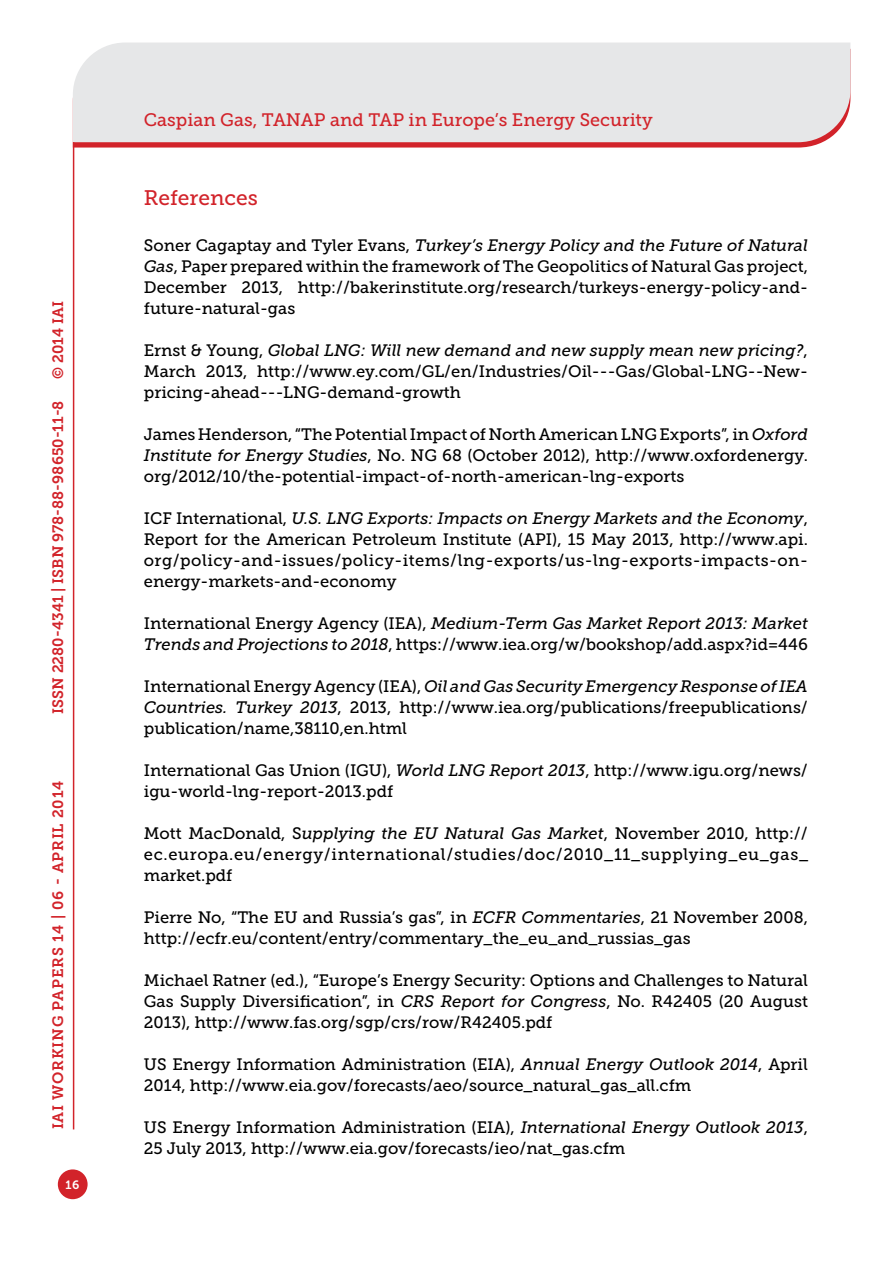
<style>
.page{position:relative;width:893px;height:1263px;background:#fff}
.page>*{position:absolute;margin:0;border:0;box-sizing:border-box;transform-origin:0 0}
.t1{font:21px "Museo Slab 500";color:#d2232a}
.t2{font:18px "Museo Slab 500";color:#d2232a}
.t3{font:16.5px/21px "Museo Slab 500";color:#000;text-align:justify}
.t4{font:15px "Museo Slab 700";color:#d2232a}
.t5{font:15px "Museo Slab 700";letter-spacing:.05em;color:#d2232a}
.t6{font:12px "Museo Slab 700";color:#fff}
.s1{font-style:italic}
</style>
<div class="page">
<svg style="left:74px;top:142px;width:749px;height:6px;background:#d63d43"></svg>
<div style="left:73px;top:43px;width:777px;height:99px;background:#e6e7e8"></div>
<div style="left:58px;top:1169px;width:30px;height:30px;background:#d2232a;border-radius:50%"></div>
<hr style="left:73px;top:142px;width:1px;height:987px;background:#d2232a">
<p class="t4" style="left:50px;top:379px;width:79px;rotate:-90deg">© 2014 IAI</p>
<p class="t4" style="left:49px;top:714px;width:315px;rotate:-90deg">ISSN 2280-4341 | ISBN 978-88-98650-11-8</p>
<p class="t5" style="left:50px;top:1129px;width:350px;rotate:-90deg">IAI Working papers 14 | 06 - April 2014</p>
<p class="t6" style="left:66px;top:1178px;width:15px">16</p>
<p class="t2" style="left:144px;top:110px;width:510px">Caspian Gas, TANAP and TAP in Europe’s Energy Security</p>
<p class="t1" style="left:144px;top:186px;width:115px">References</p>
<p class="t3" style="left:144px;top:235px;width:666px">Soner Cagaptay and Tyler Evans, <span class="s1">Turkey’s Energy Policy and the Future of Natural Gas</span>, Paper prepared within the framework of The Geopolitics of Natural Gas project, December 2013, http://bakerinstitute.org/research/turkeys-energy-policy-and&shy;future-natural-gas</p>
<p class="t3" style="left:144px;top:340px;width:666px">Ernst &amp; Young, <span class="s1">Global LNG: Will new demand and new supply mean new pricing?</span>, March 2013, http://www.ey.com/GL/en/Industries/Oil---Gas/Global-LNG--New&shy;pricing-ahead---LNG-demand-growth</p>
<p class="t3" style="left:144px;top:424px;width:666px">James Henderson, “The Potential Impact of North American LNG Exports”, in <span class="s1">Oxford Institute for Energy Studies</span>, No. NG 68 (October 2012), http://www.oxfordenergy. org/2012/10/the-potential-impact-of-north-american-lng-exports</p>
<p class="t3" style="left:144px;top:508px;width:666px">ICF International, <span class="s1">U.S. LNG Exports: Impacts on Energy Markets and the Economy</span>, Report for the American Petroleum Institute (API), 15 May 2013, http://www.api. org/policy-and-issues/policy-items/lng-exports/us-lng-exports-impacts-on&shy;energy-markets-and-economy</p>
<p class="t3" style="left:144px;top:613px;width:666px">International Energy Agency (IEA), <span class="s1">Medium-Term Gas Market Report 2013: Market<br>Trends and Projections to 2018</span>, https://www.iea.org/w/bookshop/add.aspx?id=446</p>
<p class="t3" style="left:144px;top:676px;width:666px">International Energy Agency (IEA), <span class="s1">Oil and Gas Security Emergency Response of IEA Countries. Turkey 2013</span>, 2013, http://www.iea.org/publications/freepublications/ publication/name,38110,en.html</p>
<p class="t3" style="left:144px;top:760px;width:666px">International Gas Union (IGU), <span class="s1">World LNG Report 2013</span>, http://www.igu.org/news/ igu-world-lng-report-2013.pdf</p>
<p class="t3" style="left:144px;top:823px;width:666px">Mott MacDonald, S<span class="s1">upplying the EU Natural Gas Market</span>, November 2010, http:// ec.europa.eu/energy/international/studies/doc/2010_11_supplying_eu_gas_ market.pdf</p>
<p class="t3" style="left:144px;top:907px;width:666px">Pierre No, “The EU and Russia’s gas”, in <span class="s1">ECFR Commentaries</span>, 21 November 2008, http://ecfr.eu/content/entry/commentary_the_eu_and_russias_gas</p>
<p class="t3" style="left:144px;top:970px;width:666px">Michael Ratner (ed.), “Europe’s Energy Security: Options and Challenges to Natural Gas Supply Diversification”, in <span class="s1">CRS Report for Congress</span>, No. R42405 (20 August 2013), http://www.fas.org/sgp/crs/row/R42405.pdf</p>
<p class="t3" style="left:144px;top:1054px;width:665px">US Energy Information Administration (EIA), <span class="s1">Annual Energy Outlook 2014</span>, April<br>2014, http://www.eia.gov/forecasts/aeo/source_natural_gas_all.cfm</p>
<p class="t3" style="left:144px;top:1117px;width:666px">US Energy Information Administration (EIA), <span class="s1">International Energy Outlook 2013</span>,<br>25 July 2013, http://www.eia.gov/forecasts/ieo/nat_gas.cfm</p>
</div>
